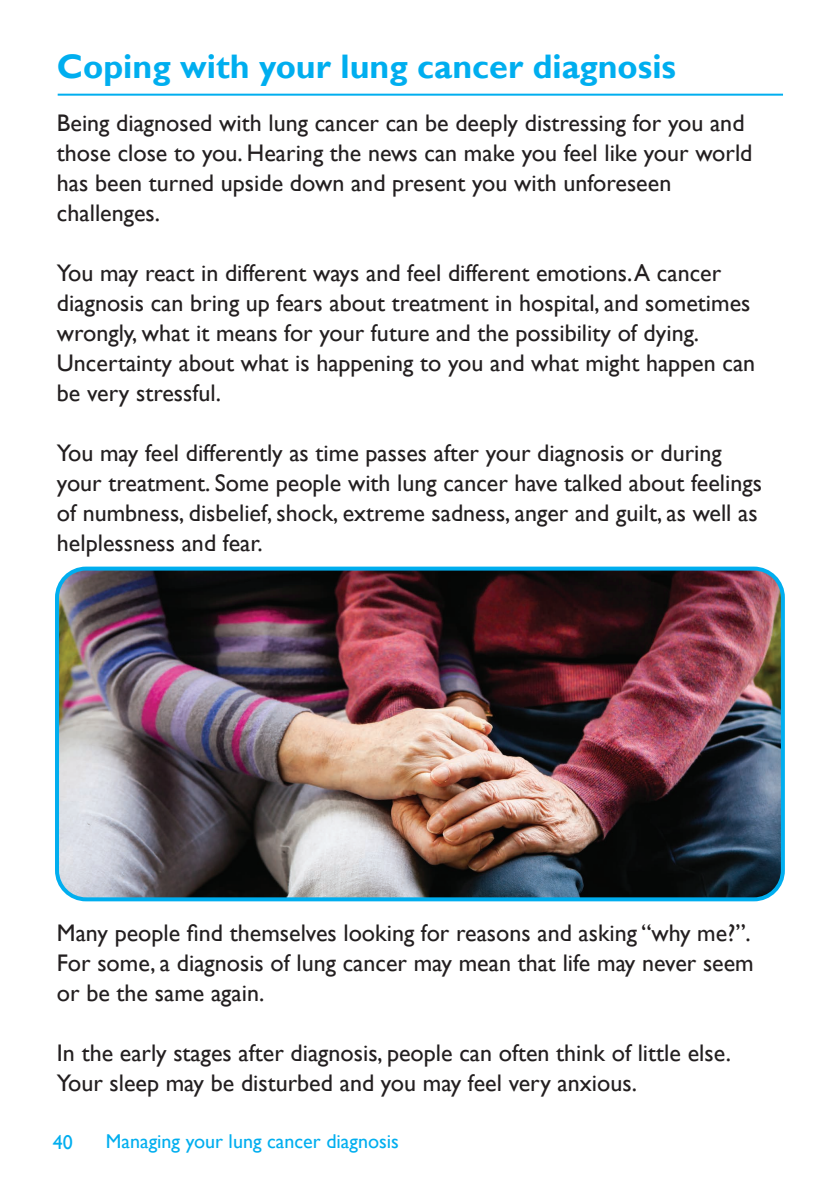
<style>
.page{position:relative;width:840px;height:1191px;background:#fff}
.page>*{position:absolute;margin:0;border:0;box-sizing:border-box;transform-origin:0 0}
.t1{font:700 34px "Gill Sans";color:#00aeef}
.t2{font:24px/30px "Gill Sans";color:#231f20}
.t3{font:20px "Gill Sans";color:#00aeef}
</style>
<div class="page">
<hr style="left:58px;top:94px;width:724px;height:2px;background:#00aeef">
<img style="left:60px;top:571px;width:722px;height:328px">
<div style="left:55px;top:566px;width:729px;height:335px;border:4px solid #00aeef;border-radius:29px"></div>
<p class="t1" style="left:57px;top:46px;width:620px">Coping with your lung cancer diagnosis</p>
<p class="t2" style="left:57px;top:108px;width:696px">Being diagnosed with lung cancer can be deeply distressing for you and those close to you. Hearing the news can make you feel like your world has been turned upside down and present you with unforeseen challenges.</p>
<p class="t2" style="left:57px;top:258px;width:699px">You may react in different ways and feel different emotions. A cancer diagnosis can bring up fears about treatment in hospital, and sometimes wrongly, what it means for your future and the possibility of dying.<br>Uncertainty about what is happening to you and what might happen can be very stressful.</p>
<p class="t2" style="left:57px;top:438px;width:706px">You may feel differently as time passes after your diagnosis or during your treatment. Some people with lung cancer have talked about feelings of numbness, disbelief, shock, extreme sadness, anger and guilt, as well as helplessness and fear.</p>
<p class="t2" style="left:57px;top:918px;width:698px">Many people find themselves looking for reasons and asking “why me?”.<br>For some, a diagnosis of lung cancer may mean that life may never seem or be the same again.</p>
<p class="t2" style="left:57px;top:1038px;width:675px">In the early stages after diagnosis, people can often think of little else.<br>Your sleep may be disturbed and you may feel very anxious.</p>
<p class="t3" style="left:53px;top:1130px;width:21px">40</p>
<p class="t3" style="left:106px;top:1130px;width:294px">Managing your lung cancer diagnosis</p>
</div>
